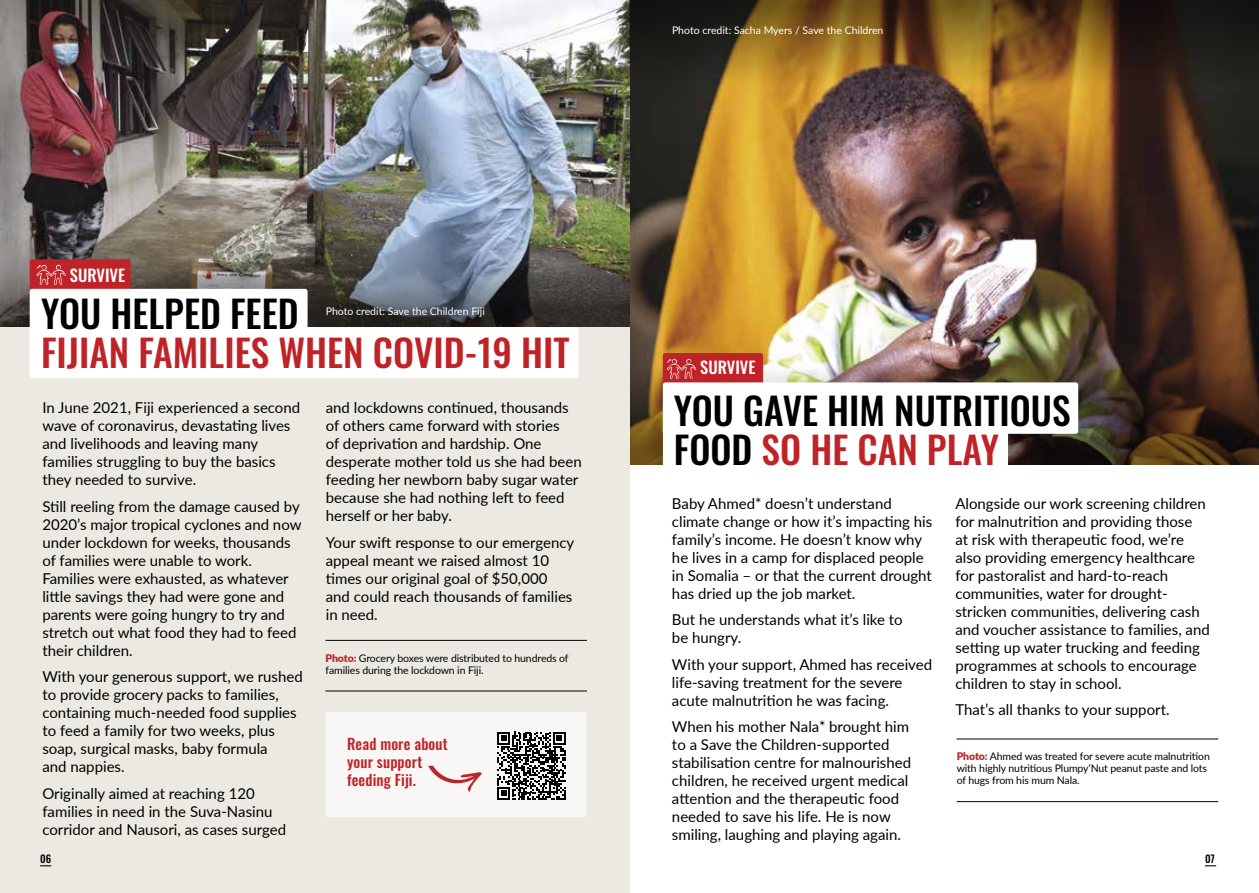
<style>
.page{position:relative;width:1259px;height:893px;background:#fff}
.page>*{position:absolute;margin:0;border:0;box-sizing:border-box;transform-origin:0 0}
.t1{font:500 37.5px/39px "Oswald";color:#000}
.t2{font:500 37.5px "Oswald";color:#c02327}
.t3{font:500 16.5px "Oswald";color:#fff}
.t4{font:15px/18px "Lato";color:#000}
.t5{font:500 15px/18px "Oswald";letter-spacing:.01em;color:#c02327}
.t6{font:10.5px/12px "Lato";letter-spacing:-.01em;color:#000}
.t7{font:10.5px "Lato";color:#fff}
.t8{font:500 10.5px "Oswald";color:#000}
.s1{font-weight:900;color:#c02327}
.s2{color:#c02327}
</style>
<div class="page">
<img style="left:629px;top:127px;width:630px;height:338px">
<img style="left:629px;top:325px;width:630px;height:139px">
<div style="left:0;top:0;width:629px;height:893px;background:#ebe9e2"></div>
<img style="left:0;top:0;width:629px;height:184px">
<hr style="left:325px;top:640px;width:262px;height:1px;background:#000">
<hr style="left:325px;top:691px;width:262px;height:1px;background:#000">
<img style="left:0;top:184px;width:629px;height:143px">
<div style="left:30px;top:259px;width:101px;height:33px;background:#c02327;border-radius:3px"></div>
<div style="left:325px;top:712px;width:261px;height:105px;background:#f9f7f5;border-radius:3px"></div>
<svg style="left:428px;top:766px;width:54px;height:26px"></svg>
<svg style="left:497px;top:732px;width:68px;height:68px"></svg>
<div style="left:30px;top:289px;width:277px;height:89px;background:#fff;border-radius:3px"></div>
<div style="left:30px;top:327px;width:548px;height:51px;background:#fff;border-radius:3px"></div>
<svg style="left:36px;top:264px;width:30px;height:21px"></svg>
<div style="left:663px;top:425px;width:345px;height:47px;background:#fff;border-radius:3px"></div>
<div style="left:663px;top:382px;width:415px;height:52px;background:#fff;border-radius:3px"></div>
<hr style="left:956px;top:739px;width:262px;height:1px;background:#000">
<hr style="left:956px;top:801px;width:262px;height:1px;background:#000">
<svg style="left:629px;top:0;width:630px;height:127px;background:#644a23"></svg>
<svg style="left:663px;top:353px;width:100px;height:31px;background:#c53539"></svg>
<p class="t7" style="left:672px;top:22px;width:213px">Photo credit: Sacha Myers / Save the Children</p>
<p class="t3" style="left:70px;top:267px;width:57px">SURVIVE</p>
<h1 class="t1" style="left:41px;top:297px;width:259px">YOU HELPED FEED</h1>
<h1 class="t2" style="left:41px;top:333px;width:530px">FIJIAN FAMILIES WHEN COVID-19 HIT</h1>
<p class="t7" style="left:326px;top:304px;width:161px">Photo credit: Save the Children Fiji</p>
<p class="t4" style="left:42px;top:398px;width:259px">In June 2021, Fiji experienced a second wave of coronavirus, devastating lives and livelihoods and leaving many families struggling to buy the basics they needed to survive.</p>
<p class="t4" style="left:42px;top:497px;width:261px">Still reeling from the damage caused by 2020’s major tropical cyclones and now under lockdown for weeks, thousands of families were unable to work.<br>Families were exhausted, as whatever little savings they had were gone and parents were going hungry to try and stretch out what food they had to feed their children.</p>
<p class="t4" style="left:42px;top:667px;width:262px">With your generous support, we rushed to provide grocery packs to families, containing much-needed food supplies to feed a family for two weeks, plus soap, surgical masks, baby formula<br>and nappies.</p>
<p class="t4" style="left:42px;top:784px;width:245px">Originally aimed at reaching 120 families in need in the Suva-Nasinu corridor and Nausori, as cases surged</p>
<p class="t4" style="left:326px;top:398px;width:257px">and lockdowns continued, thousands of others came forward with stories<br>of deprivation and hardship. One desperate mother told us she had been feeding her newborn baby sugar water because she had nothing left to feed herself or her baby.</p>
<p class="t4" style="left:326px;top:533px;width:250px">Your swift response to our emergency appeal meant we raised almost 10 times our original goal of $50,000 and could reach thousands of families in need.</p>
<p class="t6" style="left:325px;top:651px;width:245px"><span class="s1">Photo:</span> Grocery boxes were distributed to hundreds of families during the lockdown in Fiji.</p>
<p class="t5" style="left:347px;top:736px;width:102px">Read more about your support feeding Fiji.</p>
<p class="t3" style="left:700px;top:359px;width:57px">SURVIVE</p>
<h1 class="t1" style="left:674px;top:393px;width:398px">YOU GAVE HIM NUTRITIOUS<br>FOOD <span class="s2">SO HE CAN PLAY</span></h1>
<p class="t4" style="left:672px;top:493px;width:262px">Baby Ahmed* doesn’t understand climate change or how it’s impacting his family’s income. He doesn’t know why he lives in a camp for displaced people in Somalia – or that the current drought has dried up the job market.</p>
<p class="t4" style="left:672px;top:610px;width:232px">But he understands what it’s like to be hungry.</p>
<p class="t4" style="left:672px;top:654px;width:262px">With your support, Ahmed has received life-saving treatment for the severe acute malnutrition he was facing.</p>
<p class="t4" style="left:672px;top:717px;width:241px">When his mother Nala* brought him to a Save the Children-supported stabilisation centre for malnourished children, he received urgent medical attention and the therapeutic food needed to save his life. He is now smiling, laughing and playing again.</p>
<p class="t4" style="left:955px;top:493px;width:256px">Alongside our work screening children for malnutrition and providing those<br>at risk with therapeutic food, we’re also providing emergency healthcare for pastoralist and hard-to-reach communities, water for drought&shy;stricken communities, delivering cash and voucher assistance to families, and setting up water trucking and feeding programmes at schools to encourage children to stay in school.</p>
<p class="t4" style="left:955px;top:700px;width:216px">That’s all thanks to your support.</p>
<p class="t6" style="left:956px;top:750px;width:255px"><span class="s1">Photo:</span> Ahmed was treated for severe acute malnutrition with highly nutritious Plumpy’Nut peanut paste and lots of hugs from his mum Nala.</p>
<p class="t8" style="left:40px;top:853px;width:13px">06</p>
<p class="t8" style="left:1205px;top:853px;width:11px">07</p>
</div>
